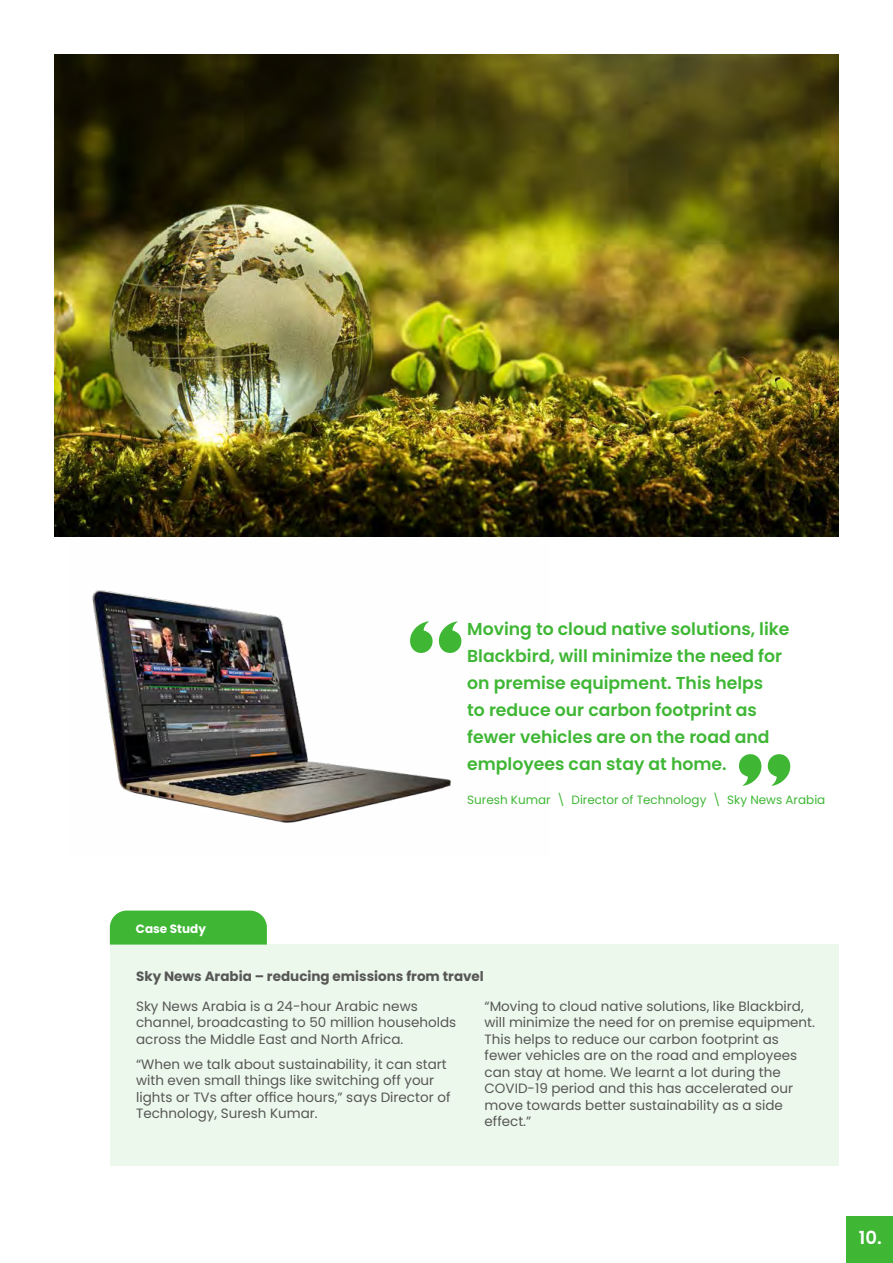
<style>
.page{position:relative;width:893px;height:1263px;background:#fff}
.page>*{position:absolute;margin:0;border:0;box-sizing:border-box;transform-origin:0 0}
.t1{font:800 69px "Gill Sans";color:#3fb735}
.t2{font:600 18px "Poppins";color:#fff}
.t3{font:600 17.25px/27px "Poppins";color:#3fb735}
.t4{font:13.5px/16.5px "Poppins";color:#575756}
.t5{font:700 13.5px "Poppins";color:#575756}
.t6{font:12px "Poppins";color:#3fb735}
.t7{font:700 12px "Poppins";color:#fff}
</style>
<div class="page">
<div style="left:110px;top:944px;width:729px;height:222px;background:#ecf8eb"></div>
<div style="left:110px;top:910px;width:157px;height:34px;background:#3fb735"></div>
<img style="left:92px;top:590px;width:359px;height:233px">
<div style="left:846px;top:1216px;width:47px;height:47px;background:#3fb735"></div>
<img style="left:54px;top:54px;width:785px;height:483px">
<p class="t3" style="left:467px;top:615px;width:324px">Moving to cloud native solutions, like Blackbird, will minimize the need for on premise equipment. This helps<br>to reduce our carbon footprint as fewer vehicles are on the road and employees can stay at home.</p>
<h1 class="t1" style="left:407px;top:594px;width:58px">“</h1>
<h1 class="t1" style="left:736px;top:727px;width:58px">”</h1>
<p class="t6" style="left:467px;top:793px;width:360px">Suresh Kumar \ Director of Technology \ Sky News Arabia</p>
<p class="t7" style="left:136px;top:921px;width:71px">Case Study</p>
<p class="t5" style="left:136px;top:969px;width:349px">Sky News Arabia – reducing emissions from travel</p>
<p class="t4" style="left:136px;top:998px;width:322px">Sky News Arabia is a 24-hour Arabic news channel, broadcasting to 50 million households across the Middle East and North Africa.</p>
<p class="t4" style="left:136px;top:1056px;width:316px">“When we talk about sustainability, it can start with even small things like switching off your lights or TVs after office hours,” says Director of Technology, Suresh Kumar.</p>
<p class="t4" style="left:485px;top:998px;width:332px">“Moving to cloud native solutions, like Blackbird, will minimize the need for on premise equipment.<br>This helps to reduce our carbon footprint as fewer vehicles are on the road and employees can stay at home. We learnt a lot during the COVID-19 period and this has accelerated our move towards better sustainability as a side effect.”</p>
<h2 class="t2" style="left:859px;top:1227px;width:24px">10.</h2>
</div>
